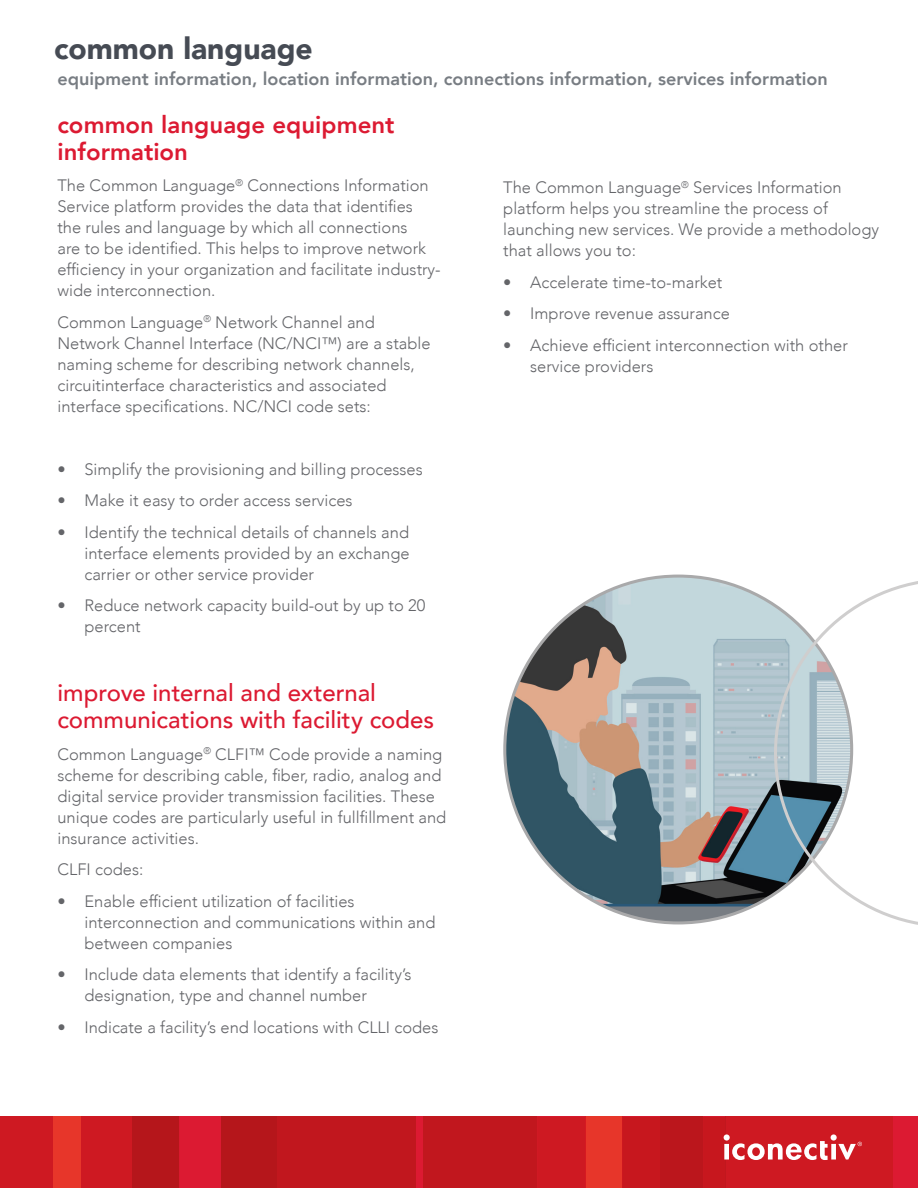
<style>
.page{position:relative;width:918px;height:1188px;background:#fff}
.page>*{position:absolute;margin:0;border:0;box-sizing:border-box;transform-origin:0 0}
.t1{font:900 30px "Avenir";color:#464b54}
.Section_Title{font:500 24px/27px "Avenir";color:#dc1a32}
.t2{font:800 24px/27px "Avenir";color:#dc1a32}
.t3{font:800 18px "Avenir";color:#787d83}
.Section_Title-2{font:300 16.5px/21px "Avenir";color:#646569}
</style>
<div class="page">
<div style="left:0;top:1117px;width:918px;height:71px;background:#dc1a32"></div>
<div style="left:586px;top:1117px;width:36px;height:71px;background:#e7362a"></div>
<div style="left:53px;top:1117px;width:28px;height:71px;background:#e7362a"></div>
<div style="left:0;top:1117px;width:53px;height:71px;background:#ce1922"></div>
<div style="left:81px;top:1117px;width:51px;height:71px;background:#ce1922"></div>
<div style="left:537px;top:1117px;width:49px;height:71px;background:#ce1922"></div>
<hr style="left:586px;top:1117px;width:1px;height:71px;background:#d61921">
<div style="left:725px;top:1117px;width:168px;height:71px;background:#ce1922"></div>
<div style="left:277px;top:1117px;width:139px;height:71px;background:#c1171e"></div>
<div style="left:221px;top:1117px;width:56px;height:71px;background:#b5161b"></div>
<hr style="left:179px;top:1117px;width:1px;height:71px;background:#c1171e">
<div style="left:132px;top:1117px;width:47px;height:71px;background:#b5161b"></div>
<div style="left:424px;top:1117px;width:113px;height:71px;background:#c1171e"></div>
<svg style="left:622px;top:1117px;width:240px;height:71px"></svg>
<img style="left:505px;top:577px;width:269px;height:329px">
<svg style="left:774px;top:581px;width:144px;height:344px"></svg>
<p class="t1" style="left:54px;top:22px;width:260px">common language</p>
<p class="t3" style="left:57px;top:65px;width:772px">equipment information, location information, connections information, services information</p>
<p class="t2" style="left:57px;top:111px;width:339px">common language equipment information</p>
<p class="Section_Title-2" style="left:57px;top:175px;width:385px">The Common Language<sup>®</sup> Connections Information Service platform provides the data that identifies the rules and language by which all connections<br>are to be identified. This helps to improve network efficiency in your organization and facilitate industry&shy;wide interconnection.</p>
<p class="Section_Title-2" style="left:57px;top:311px;width:375px">Common Language<sup>®</sup> Network Channel and Network Channel Interface (NC/NCI™) are a stable naming scheme for describing network channels, circuitinterface characteristics and associated interface specifications. NC/NCI code sets:</p>
<p class="Section_Title-2" style="left:57px;top:458px;width:367px">• Simplify the provisioning and billing processes</p>
<p class="Section_Title-2" style="left:57px;top:490px;width:297px">• Make it easy to order access services</p>
<p class="Section_Title-2" style="left:84px;top:521px;width:327px;text-align:justify;text-indent:-27px">• Identify the technical details of channels and interface elements provided by an exchange carrier or other service provider</p>
<p class="Section_Title-2" style="left:84px;top:595px;width:342px;text-indent:-27px">• Reduce network capacity build-out by up to 20 percent</p>
<p class="Section_Title" style="left:57px;top:678px;width:378px">improve internal and external communications with facility codes</p>
<p class="Section_Title-2" style="left:57px;top:743px;width:390px">Common Language<sup>®</sup> CLFI™ Code provide a naming scheme for describing cable, fiber, radio, analog and digital service provider transmission facilities. These unique codes are particularly useful in fullfillment and insurance activities.</p>
<p class="Section_Title-2" style="left:57px;top:859px;width:87px">CLFI codes:</p>
<p class="Section_Title-2" style="left:84px;top:890px;width:352px;text-indent:-27px">• Enable efficient utilization of facilities interconnection and communications within and between companies</p>
<p class="Section_Title-2" style="left:84px;top:964px;width:329px;text-indent:-27px">• Include data elements that identify a facility’s designation, type and channel number</p>
<p class="Section_Title-2" style="left:57px;top:1016px;width:383px">• Indicate a facility’s end locations with CLLI codes</p>
<p class="Section_Title-2" style="left:503px;top:177px;width:377px">The Common Language<sup>®</sup> Services Information platform helps you streamline the process of launching new services. We provide a methodology that allows you to:</p>
<p class="Section_Title-2" style="left:503px;top:271px;width:221px">• Accelerate time-to-market</p>
<p class="Section_Title-2" style="left:503px;top:303px;width:228px">• Improve revenue assurance</p>
<p class="Section_Title-2" style="left:530px;top:334px;width:319px;text-indent:-27px">• Achieve efficient interconnection with other service providers</p>
</div>
